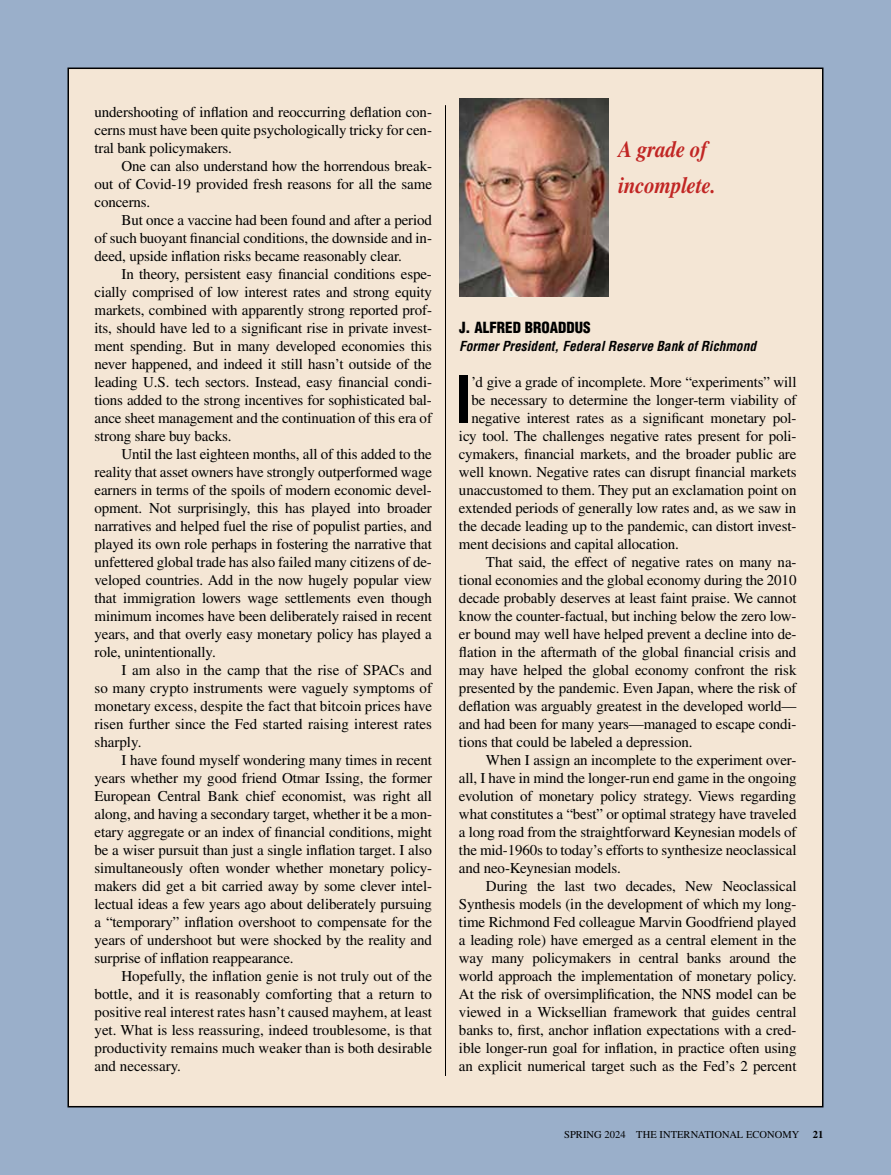
<style>
.page{position:relative;width:891px;height:1175px;background:#fff}
.page>*{position:absolute;margin:0;border:0;box-sizing:border-box;transform-origin:0 0}
.t1{font:700 condensed 63px "Helvetica LT Std";color:#000}
.t2{font:italic 700 23.1px/36px "Times LT Std";letter-spacing:-.01em;color:#c12624;scale:.91 1}
.t3{font:15px/18px "Times LT Std";letter-spacing:-.01em;color:#000;text-align:justify}
.t4{font:900 condensed 15px "Helvetica LT Std";color:#000}
.t5{font:italic 700 condensed 13.5px "Helvetica LT Std";color:#000}
.t6{font:10.5px "Times LT Std";letter-spacing:.005em;color:#000}
.t7{font:700 10.5px "Times LT Std";color:#000}
</style>
<div class="page">
<div style="left:0;top:0;width:891px;height:1174px;background:#9aafca"></div>
<div style="left:68px;top:68px;width:755px;height:1038px;background:#f4e6d5"></div>
<img style="left:459px;top:99px;width:150px;height:198px">
<hr style="left:445px;top:105px;width:1px;height:970px;background:#000">
<p class="t3" style="left:94px;top:103px;width:339px">undershooting of inflation and reoccurring deflation con&shy;cerns must have been quite psychologically tricky for cen&shy;tral bank policymakers.</p>
<p class="t3" style="left:94px;top:157px;width:339px;text-indent:27px">One can also understand how the horrendous break&shy;out of Covid-19 provided fresh reasons for all the same concerns.</p>
<p class="t3" style="left:94px;top:211px;width:339px;text-indent:27px">But once a vaccine had been found and after a period of such buoyant financial conditions, the downside and in&shy;deed, upside inflation risks became reasonably clear.</p>
<p class="t3" style="left:94px;top:265px;width:339px;text-indent:27px">In theory, persistent easy financial conditions espe&shy;cially comprised of low interest rates and strong equity markets, combined with apparently strong reported prof&shy;its, should have led to a significant rise in private invest&shy;ment spending. But in many developed economies this never happened, and indeed it still hasn’t outside of the leading U.S. tech sectors. Instead, easy financial condi&shy;tions added to the strong incentives for sophisticated bal&shy;ance sheet management and the continuation of this era of strong share buy backs.</p>
<p class="t3" style="left:94px;top:445px;width:339px;text-indent:27px">Until the last eighteen months, all of this added to the reality that asset owners have strongly outperformed wage earners in terms of the spoils of modern economic devel&shy;opment. Not surprisingly, this has played into broader narratives and helped fuel the rise of populist parties, and played its own role perhaps in fostering the narrative that unfettered global trade has also failed many citizens of de&shy;veloped countries. Add in the now hugely popular view that immigration lowers wage settlements even though minimum incomes have been deliberately raised in recent years, and that overly easy monetary policy has played a role, unintentionally.</p>
<p class="t3" style="left:94px;top:661px;width:339px;text-indent:27px">I am also in the camp that the rise of SPACs and so many crypto instruments were vaguely symptoms of monetary excess, despite the fact that bitcoin prices have risen further since the Fed started raising interest rates sharply.</p>
<p class="t3" style="left:94px;top:751px;width:339px;text-indent:27px">I have found myself wondering many times in recent years whether my good friend Otmar Issing, the former European Central Bank chief economist, was right all along, and having a secondary target, whether it be a mon&shy;etary aggregate or an index of financial conditions, might be a wiser pursuit than just a single inflation target. I also simultaneously often wonder whether monetary policy&shy;makers did get a bit carried away by some clever intel&shy;lectual ideas a few years ago about deliberately pursuing a “temporary” inflation overshoot to compensate for the years of undershoot but were shocked by the reality and surprise of inflation reappearance.</p>
<p class="t3" style="left:94px;top:967px;width:339px;text-indent:27px">Hopefully, the inflation genie is not truly out of the bottle, and it is reasonably comforting that a return to positive real interest rates hasn’t caused mayhem, at least yet. What is less reassuring, indeed troublesome, is that productivity remains much weaker than is both desirable and necessary.</p>
<h2 class="t2" style="left:618px;top:131px;width:109px">A grade of incomplete.</h2>
<p class="t4" style="left:459px;top:318px;width:133px">J. ALFRED BROADDUS</p>
<p class="t5" style="left:459px;top:337px;width:299px">Former President, Federal Reserve Bank of Richmond</p>
<h1 class="t1" style="left:455px;top:360px;width:19px">I</h1>
<p class="t3" style="left:472px;top:373px;width:326px">’d give a grade of incomplete. More “experiments” will</p>
<p class="t3" style="left:472px;top:391px;width:327px">be necessary to determine the longer-term viability of</p>
<p class="t3" style="left:472px;top:409px;width:326px">negative interest rates as a significant monetary pol-</p>
<p class="t3" style="left:459px;top:427px;width:339px">icy tool. The challenges negative rates present for poli-</p>
<p class="t3" style="left:459px;top:445px;width:339px">cymakers, financial markets, and the broader public are</p>
<p class="t3" style="left:459px;top:463px;width:339px">well known. Negative rates can disrupt financial markets</p>
<p class="t3" style="left:459px;top:481px;width:339px">unaccustomed to them. They put an exclamation point on</p>
<p class="t3" style="left:459px;top:499px;width:339px">extended periods of generally low rates and, as we saw in</p>
<p class="t3" style="left:459px;top:517px;width:339px">the decade leading up to the pandemic, can distort invest-</p>
<p class="t3" style="left:459px;top:535px;width:221px">ment decisions and capital allocation.</p>
<p class="t3" style="left:486px;top:553px;width:312px">That said, the effect of negative rates on many na-</p>
<p class="t3" style="left:459px;top:571px;width:339px">tional economies and the global economy during the 2010</p>
<p class="t3" style="left:459px;top:589px;width:339px">decade probably deserves at least faint praise. We cannot</p>
<p class="t3" style="left:459px;top:607px;width:339px">know the counter-factual, but inching below the zero low-</p>
<p class="t3" style="left:459px;top:625px;width:339px">er bound may well have helped prevent a decline into de-</p>
<p class="t3" style="left:459px;top:643px;width:339px">flation in the aftermath of the global financial crisis and</p>
<p class="t3" style="left:459px;top:661px;width:339px">may have helped the global economy confront the risk</p>
<p class="t3" style="left:459px;top:679px;width:339px">presented by the pandemic. Even Japan, where the risk of</p>
<p class="t3" style="left:459px;top:697px;width:339px">deflation was arguably greatest in the developed world—</p>
<p class="t3" style="left:459px;top:715px;width:339px">and had been for many years—managed to escape condi-</p>
<p class="t3" style="left:459px;top:733px;width:235px">tions that could be labeled a depression.</p>
<p class="t3" style="left:486px;top:751px;width:312px">When I assign an incomplete to the experiment over-</p>
<p class="t3" style="left:459px;top:769px;width:339px">all, I have in mind the longer-run end game in the ongoing</p>
<p class="t3" style="left:459px;top:787px;width:339px">evolution of monetary policy strategy. Views regarding</p>
<p class="t3" style="left:459px;top:805px;width:339px">what constitutes a “best” or optimal strategy have traveled</p>
<p class="t3" style="left:459px;top:823px;width:339px">a long road from the straightforward Keynesian models of</p>
<p class="t3" style="left:459px;top:841px;width:339px">the mid-1960s to today’s efforts to synthesize neoclassical</p>
<p class="t3" style="left:459px;top:859px;width:164px">and neo-Keynesian models.</p>
<p class="t3" style="left:486px;top:877px;width:312px">During the last two decades, New Neoclassical</p>
<p class="t3" style="left:459px;top:895px;width:339px">Synthesis models (in the development of which my long-</p>
<p class="t3" style="left:459px;top:913px;width:339px">time Richmond Fed colleague Marvin Goodfriend played</p>
<p class="t3" style="left:459px;top:931px;width:339px">a leading role) have emerged as a central element in the</p>
<p class="t3" style="left:459px;top:949px;width:339px">way many policymakers in central banks around the</p>
<p class="t3" style="left:459px;top:967px;width:339px">world approach the implementation of monetary policy.</p>
<p class="t3" style="left:459px;top:985px;width:339px">At the risk of oversimplification, the NNS model can be</p>
<p class="t3" style="left:459px;top:1003px;width:339px">viewed in a Wicksellian framework that guides central</p>
<p class="t3" style="left:459px;top:1021px;width:339px">banks to, first, anchor inflation expectations with a cred-</p>
<p class="t3" style="left:459px;top:1039px;width:339px">ible longer-run goal for inflation, in practice often using</p>
<p class="t3" style="left:459px;top:1057px;width:339px">an explicit numerical target such as the Fed’s 2 percent</p>
<p class="t6" style="left:564px;top:1128px;width:237px">SPRING 2024 THE INTERNATIONAL ECONOMY</p>
<p class="t7" style="left:813px;top:1128px;width:12px">21</p>
</div>
